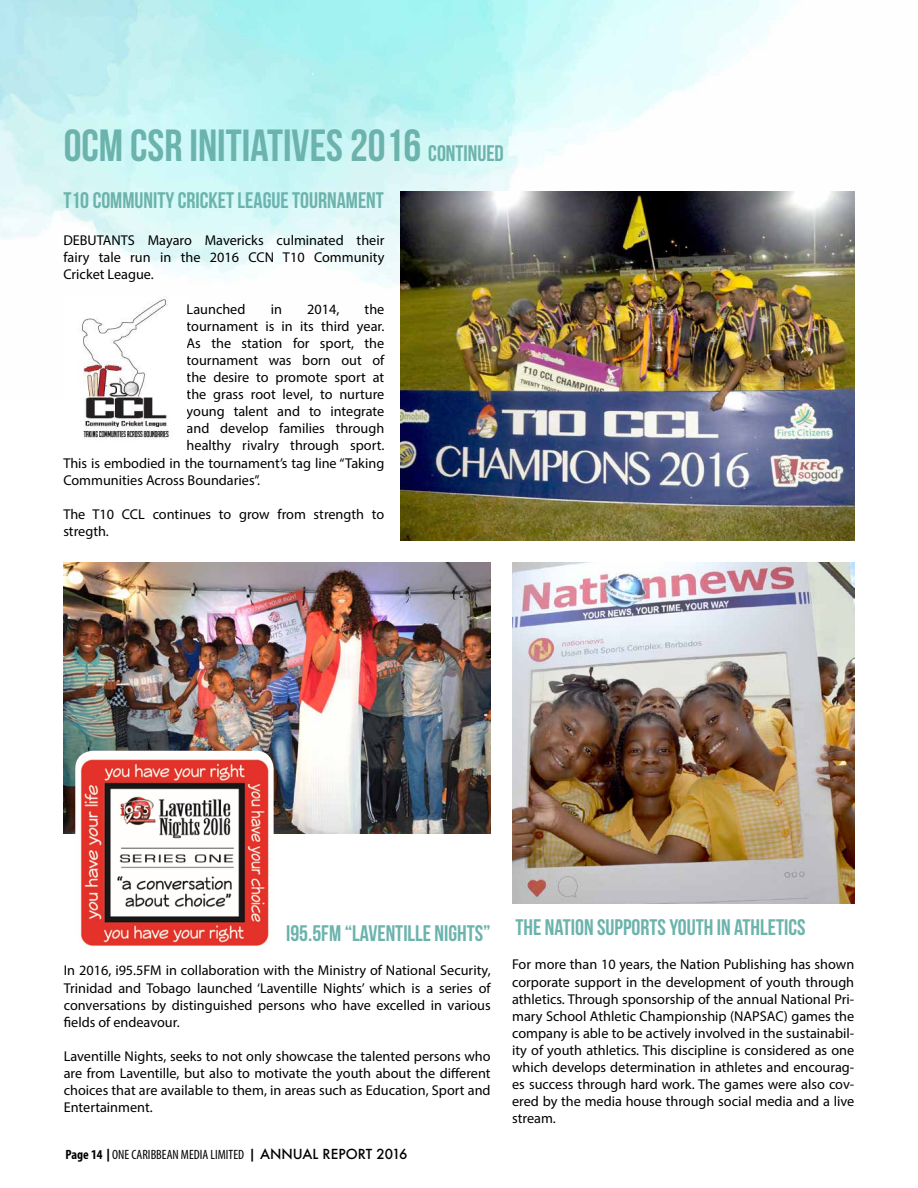
<style>
.page{position:relative;width:918px;height:1188px;background:#fff}
.page>*{position:absolute;margin:0;border:0;box-sizing:border-box;transform-origin:0 0}
.t1{font:45px "Bebas Neue";color:#6bb3ac}
.t2{font:22.5px "Bebas Neue";color:#6bb3ac}
.t3{font:14.25px/17.1px "Myriad Pro";color:#000;text-align:justify}
.t4{font:condensed 13.5px "Myriad Pro";color:#000}
.s1{font-size:22.5px}
.s2{font-weight:700}
.s3{font-family:"Futura";font-weight:500;font-stretch:normal}
</style>
<div class="page">
<img style="left:0;top:0;width:855px;height:400px">
<img style="left:400px;top:191px;width:454px;height:350px">
<img style="left:63px;top:297px;width:124px;height:143px">
<img style="left:64px;top:563px;width:427px;height:270px">
<img style="left:512px;top:563px;width:342px;height:341px">
<img style="left:75px;top:751px;width:199px;height:196px">
<h1 class="t1" style="left:64px;top:121px;width:442px">OCM CSR INITIATIVES 2016 <span class="s1">CONTINUED</span></h1>
<h2 class="t2" style="left:63px;top:188px;width:322px">T10 COMMUNITY CRICKET LEAGUE TOURNAMENT</h2>
<p class="t3" style="left:63px;top:232px;width:323px">DEBUTANTS Mayaro Mavericks culminated their fairy tale run in the 2016 CCN T10 Community Cricket League.</p>
<p class="t3" style="left:187px;top:300px;width:60px">Launched</p>
<p class="t3" style="left:271px;top:300px;width:13px">in</p>
<p class="t3" style="left:307px;top:300px;width:34px">2014,</p>
<p class="t3" style="left:365px;top:300px;width:21px">the</p>
<p class="t3" style="left:187px;top:317px;width:199px">tournament is in its third year.</p>
<p class="t3" style="left:187px;top:334px;width:199px">As the station for sport, the</p>
<p class="t3" style="left:187px;top:351px;width:199px">tournament was born out of</p>
<p class="t3" style="left:187px;top:369px;width:199px">the desire to promote sport at</p>
<p class="t3" style="left:187px;top:386px;width:199px">the grass root level, to nurture</p>
<p class="t3" style="left:187px;top:403px;width:199px">young talent and to integrate</p>
<p class="t3" style="left:187px;top:420px;width:199px">and develop families through</p>
<p class="t3" style="left:187px;top:437px;width:199px">healthy rivalry through sport.</p>
<p class="t3" style="left:63px;top:454px;width:322px">This is embodied in the tournament’s tag line “Taking</p>
<p class="t3" style="left:63px;top:471px;width:198px">Communities Across Boundaries”.</p>
<p class="t3" style="left:63px;top:505px;width:322px">The T10 CCL continues to grow from strength to stregth.</p>
<h2 class="t2" style="left:286px;top:921px;width:206px">I95.5FM “LAVENTILLE NIGHTS”</h2>
<p class="t3" style="left:64px;top:962px;width:428px">In 2016, i95.5FM in collaboration with the Ministry of National Security, Trinidad and Tobago launched ‘Laventille Nights’ which is a series of conversations by distinguished persons who have excelled in various fields of endeavour.</p>
<p class="t3" style="left:64px;top:1047px;width:428px">Laventille Nights, seeks to not only showcase the talented persons who are from Laventille, but also to motivate the youth about the different choices that are available to them, in areas such as Education, Sport and Entertainment.</p>
<p class="t4" style="left:66px;top:1147px;width:344px"><span class="s2">Page 14</span> <span class="s3">|</span>ONE CARIBBEAN MEDIA LIMITED <span class="s3">| ANNUAL REPORT 2016</span></p>
<h2 class="t2" style="left:516px;top:915px;width:291px">THE NATION SUPPORTS YOUTH IN ATHLETICS</h2>
<p class="t3" style="left:512px;top:956px;width:344px">For more than 10 years, the Nation Publishing has shown corporate support in the development of youth through athletics. Through sponsorship of the annual National Pri&shy;mary School Athletic Championship (NAPSAC) games the company is able to be actively involved in the sustainabil&shy;ity of youth athletics. This discipline is considered as one which develops determination in athletes and encourag&shy;es success through hard work. The games were also cov&shy;ered by the media house through social media and a live stream.</p>
</div>
